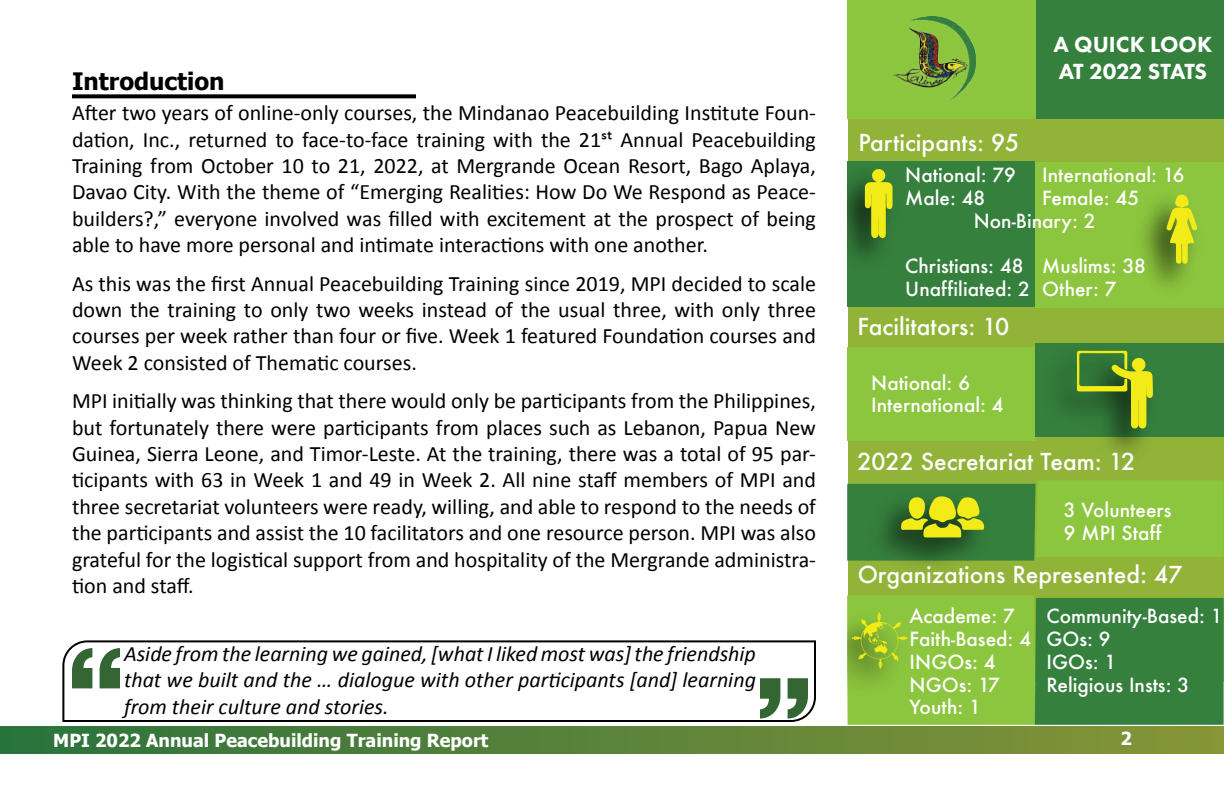
<style>
.page{position:relative;width:1224px;height:792px;background:#fff}
.page>*{position:absolute;margin:0;border:0;box-sizing:border-box;transform-origin:0 0}
.t1{font:700 24px "Tahoma";color:#000}
.t2{font:500 22.8px "Futura";color:#fff}
.t3{font:800 22.8px/27.4px "Futura PT";color:#fff}
.t4{font:22px/26.4px "Calibri";color:#000;text-align:justify}
.t5{font:italic 22px/26.4px "Calibri";color:#000;text-align:justify}
.t6{font:500 19px/22.8px "Futura";color:#fff}
.t7{font:700 18px "Tahoma";color:#fff}
</style>
<div class="page">
<div style="left:0;top:726px;width:1224px;height:28px;background:linear-gradient(to right,#2c723d,#889537)"></div>
<svg style="left:72px;top:94px;width:344px;height:4px"></svg>
<div style="left:848px;top:0;width:376px;height:681px;background:#90b338"></div>
<div style="left:1035px;top:162px;width:189px;height:145px;background:#8cc63e"></div>
<div style="left:847px;top:162px;width:188px;height:145px;background:#35803d"></div>
<div style="left:847px;top:347px;width:188px;height:94px;background:#8cc63e"></div>
<div style="left:1035px;top:343px;width:189px;height:93px;background:#35803d"></div>
<div style="left:848px;top:0;width:188px;height:118px;background:#8cc63e"></div>
<div style="left:1036px;top:0;width:188px;height:118px;background:#35803d"></div>
<img style="left:892px;top:17px;width:84px;height:83px">
<img style="left:847px;top:161px;width:61px;height:98px">
<svg style="left:865px;top:169px;width:28px;height:69px"></svg>
<svg style="left:1166px;top:194px;width:31px;height:70px"></svg>
<img style="left:1035px;top:350px;width:133px;height:102px">
<svg style="left:1077px;top:351px;width:76px;height:78px"></svg>
<svg style="left:847px;top:480px;width:377px;height:81px;background:#6ea738"></svg>
<svg style="left:847px;top:595px;width:377px;height:130px;background:#62a23d"></svg>
<svg style="left:62px;top:640px;width:754px;height:82px"></svg>
<p class="t1" style="left:72px;top:65px;width:154px">Introduction</p>
<p class="t4" style="left:72px;top:99px;width:746px">After two years of online-only courses, the Mindanao Peacebuilding Institute Foun&shy;dation, Inc., returned to face-to-face training with the 21st Annual Peacebuilding Training from October 10 to 21, 2022, at Mergrande Ocean Resort, Bago Aplaya, Davao City. With the theme of “Emerging Realities: How Do We Respond as Peace&shy;builders?,” everyone involved was filled with excitement at the prospect of being able to have more personal and intimate interactions with one another.</p>
<p class="t4" style="left:72px;top:269px;width:746px">As this was the first Annual Peacebuilding Training since 2019, MPI decided to scale down the training to only two weeks instead of the usual three, with only three courses per week rather than four or five. Week 1 featured Foundation courses and Week 2 consisted of Thematic courses.</p>
<p class="t4" style="left:72px;top:387px;width:746px">MPI initially was thinking that there would only be participants from the Philippines, but fortunately there were participants from places such as Lebanon, Papua New Guinea, Sierra Leone, and Timor-Leste. At the training, there was a total of 95 par&shy;ticipants with 63 in Week 1 and 49 in Week 2. All nine staff members of MPI and three secretariat volunteers were ready, willing, and able to respond to the needs of the participants and assist the 10 facilitators and one resource person. MPI was also grateful for the logistical support from and hospitality of the Mergrande administra&shy;tion and staff.</p>
<p class="t5" style="left:124px;top:639px;width:633px">Aside from the learning we gained, [what I liked most was] the friendship that we built and the … dialogue with other participants [and] learning from their culture and stories.</p>
<p class="t3" style="left:1053px;top:30px;width:160px">A QUICK LOOK<br>AT 2022 STATS</p>
<p class="t2" style="left:858px;top:127px;width:162px">Participants: 95</p>
<p class="t6" style="left:905px;top:164px;width:112px">National: 79</p>
<p class="t6" style="left:1042px;top:164px;width:144px">International: 16</p>
<p class="t6" style="left:905px;top:186px;width:82px">Male: 48</p>
<p class="t6" style="left:974px;top:186px;width:167px;text-indent:68px">Female: 45<br>Non-Binary: 2</p>
<p class="t6" style="left:905px;top:255px;width:242px">Christians: 48 Muslims: 38<br>Unaffiliated: 2 Other: 7</p>
<p class="t2" style="left:857px;top:311px;width:153px">Facilitators: 10</p>
<p class="t6" style="left:871px;top:371px;width:134px">National: 6<br>International: 4</p>
<p class="t2" style="left:857px;top:446px;width:279px">2022 Secretariat Team: 12</p>
<p class="t6" style="left:1064px;top:499px;width:109px">3 Volunteers<br>9 MPI Staff</p>
<p class="t2" style="left:857px;top:559px;width:327px">Organizations Represented: 47</p>
<p class="t6" style="left:910px;top:605px;width:107px">Academe: 7</p>
<p class="t6" style="left:910px;top:605px;width:315px;text-indent:137px">Community-Based: 1<br>Faith-Based: 4 GOs: 9<br>INGOs: 4</p>
<p class="t6" style="left:1046px;top:650px;width:71px">IGOs: 1</p>
<p class="t6" style="left:910px;top:673px;width:92px">NGOs: 17</p>
<p class="t6" style="left:1046px;top:673px;width:144px">Religious Insts: 3</p>
<p class="t6" style="left:910px;top:696px;width:73px">Youth: 1</p>
<p class="t7" style="left:53px;top:728px;width:437px">MPI 2022 Annual Peacebuilding Training Report</p>
<p class="t7" style="left:1120px;top:726px;width:13px">2</p>
</div>
